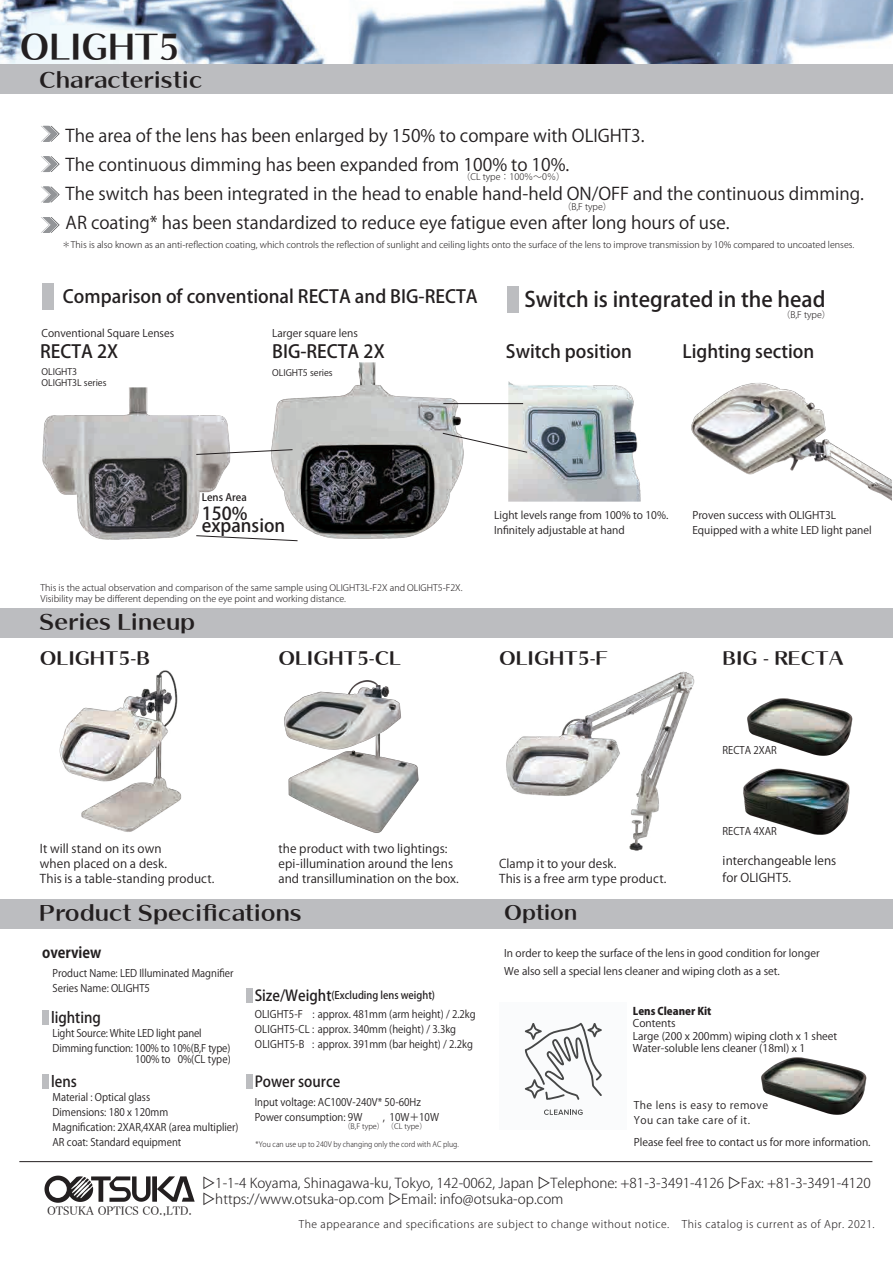
<style>
.page{position:relative;width:893px;height:1263px;background:#fff}
.page>*{position:absolute;margin:0;border:0;box-sizing:border-box;transform-origin:0 0}
.t1{font:34.5px "Kan 415 Typos Std";color:#231f20;scale:.93 1}
.t2{font:21px "Kan 415 Typos Std";color:#231f20}
.t3{font:500 21px "Koz Go Pro";color:#231f20}
.t4{font:19.5px "Kan 415 Typos Std";letter-spacing:-.01em;color:#231f20}
.t5{font:500 18px "Koz Go Pro";color:#231f20}
.t6{font:18px "Kan 415 Typos Std";color:#231f20}
.t7{font:500 17.85px "Koz Go Pro";color:#231f20}
.t8{font:17.4px/29.2px "Koz Go Pr 6 N";color:#231f20}
.t9{font:500 15px "Koz Go Pro";color:#231f20;scale:.93 1}
.t10{font:700 15px "Koz Go Pro";color:#231f20;scale:.93 1}
.t11{font:300 13.5px/16.2px "Koz Go Pr 6 N";color:#231f20}
.t12{font:12px/15px "Koz Go Pr 6 N";letter-spacing:.005em;color:#231f20}
.t13{font:11.1px "Hira Min Pro N W3";color:#231f20}
.t14{font:10.5px/15px "Koz Go Pr 6 N";color:#231f20;scale:.93 1}
.t15{font:10.5px/15px "Koz Go Pr 6 N";color:#231f20}
.t16{font:300 10.5px "Koz Go Pr 6 N";letter-spacing:.045em;color:#231f20}
.t17{font:10.5px/15px "Koz Go Pr 6 N";letter-spacing:.045em;color:#231f20}
.t18{font:500 10.5px "Koz Go Pro";color:#231f20;scale:.93 1}
.t19{font:800 10.5px "Koz Go Pr 6 N";color:#231f20}
.t20{font:500 10.2px "Koz Go Pro";color:#231f20}
.t21{font:300 9px/10.6px "Koz Go Pr 6 N";color:#231f20}
.t22{font:9px/10.5px "Koz Go Pr 6 N";color:#231f20}
.t23{font:300 7.5px "Koz Go Pr 6 N";color:#231f20;scale:.93 1}
.t24{font:300 7.5px "Koz Go Pr 6 N";color:#231f20}
.s1{color:#fff}
.s2{font-size:15px}
.s3{font-weight:400}
</style>
<div class="page">
<svg style="left:41px;top:126px;width:19px;height:16px"></svg>
<svg style="left:41px;top:156px;width:19px;height:16px"></svg>
<svg style="left:41px;top:187px;width:19px;height:15px"></svg>
<svg style="left:41px;top:217px;width:19px;height:16px"></svg>
<img style="left:0;top:0;width:893px;height:64px">
<div style="left:0;top:608px;width:893px;height:30px;background:#bcbdc0"></div>
<div style="left:0;top:899px;width:893px;height:30px;background:#bcbdc0"></div>
<div style="left:0;top:64px;width:893px;height:30px;background:#bcbdc0"></div>
<img style="left:42px;top:388px;width:188px;height:152px">
<img style="left:271px;top:362px;width:198px;height:180px">
<img style="left:508px;top:381px;width:133px;height:121px">
<hr style="left:443px;top:403px;width:80px;height:1px;background:#231f20">
<svg style="left:196px;top:449px;width:97px;height:6px"></svg>
<svg style="left:442px;top:433px;width:86px;height:20px"></svg>
<svg style="left:196px;top:535px;width:102px;height:6px"></svg>
<div style="left:42px;top:283px;width:12px;height:26px;background:#bcbdc0"></div>
<div style="left:507px;top:287px;width:11px;height:26px;background:#bcbdc0"></div>
<div style="left:499px;top:1002px;width:128px;height:128px;background:#fafbfc"></div>
<svg style="left:525px;top:1023px;width:77px;height:77px"></svg>
<svg style="left:544px;top:1109px;width:39px;height:6px"></svg>
<hr style="left:19px;top:1161px;width:853px;height:1px;background:#231f20">
<div style="left:42px;top:1010px;width:7px;height:15px;background:#bcbdc0"></div>
<div style="left:246px;top:988px;width:7px;height:14px;background:#bcbdc0"></div>
<div style="left:246px;top:1074px;width:7px;height:14px;background:#bcbdc0"></div>
<div style="left:42px;top:1074px;width:7px;height:14px;background:#bcbdc0"></div>
<svg style="left:44px;top:1175px;width:151px;height:28px"></svg>
<img style="left:691px;top:382px;width:201px;height:119px">
<img style="left:506px;top:671px;width:189px;height:180px">
<img style="left:284px;top:680px;width:135px;height:153px">
<img style="left:59px;top:670px;width:123px;height:162px">
<img style="left:747px;top:698px;width:106px;height:25px">
<img style="left:761px;top:1057px;width:106px;height:58px">
<img style="left:743px;top:723px;width:109px;height:112px">
<h1 class="t1" style="left:20px;top:28px;width:173px">OLIGHT5</h1>
<h2 class="t2" style="left:39px;top:68px;width:165px">Characteristic</h2>
<p class="t8" style="left:66px;top:121px;width:800px">The area of the lens has been enlarged by 150% to compare with OLIGHT3.<br>The continuous dimming has been expanded from 100% to 10%.<br>The switch has been integrated in the head to enable hand-held ON/OFF and the continuous dimming.<br>AR coating* has been standardized to reduce eye fatigue even after long hours of use.</p>
<p class="t21" style="left:461px;top:172px;width:105px">（CL type：100％～0％）</p>
<p class="t21" style="left:562px;top:202px;width:51px">（B,F type）</p>
<p class="t21" style="left:62px;top:239px;width:794px">＊This is also known as an anti-reflection coating, which controls the reflection of sunlight and ceiling lights onto the surface of the lens to improve transmission by 10% compared to uncoated lenses.</p>
<h3 class="t5" style="left:63px;top:285px;width:416px">Comparison of conventional RECTA and BIG-RECTA</h3>
<h3 class="t5" style="left:272px;top:340px;width:114px">BIG-RECTA 2X</h3>
<h3 class="t5" style="left:506px;top:340px;width:127px">Switch position</h3>
<h3 class="t5" style="left:682px;top:340px;width:133px">Lighting section</h3>
<h2 class="t3" style="left:525px;top:286px;width:302px">Switch is integrated in the head</h2>
<p class="t21" style="left:781px;top:310px;width:51px">（B,F type）</p>
<p class="t15" style="left:42px;top:325px;width:134px">Conventional Square Lenses</p>
<p class="t15" style="left:272px;top:325px;width:87px">Larger square lens</p>
<h3 class="t5" style="left:40px;top:340px;width:80px">RECTA 2X</h3>
<p class="t22" style="left:42px;top:367px;width:67px">OLIGHT3<br>OLIGHT3L series</p>
<p class="t22" style="left:272px;top:367px;width:62px">OLIGHT5 series</p>
<p class="t20" style="left:202px;top:491px;width:46px">Lens Area</p>
<h3 class="t7" style="left:202px;top:502px;width:47px">150%</h3>
<h3 class="t7" style="left:202px;top:514px;width:85px">expansion</h3>
<p class="t15" style="left:692px;top:507px;width:181px">Proven success with OLIGHT3L<br>Equipped with a white LED light panel</p>
<p class="t15" style="left:494px;top:508px;width:176px">Light levels range from 100% to 10%.<br>Infinitely adjustable at hand</p>
<p class="t21" style="left:41px;top:583px;width:423px">This is the actual observation and comparison of the same sample using OLIGHT3L-F2X and OLIGHT5-F2X.<br>Visibility may be different depending on the eye point and working distance.</p>
<h2 class="t2" style="left:39px;top:610px;width:158px">Series Lineup</h2>
<h3 class="t6" style="left:40px;top:648px;width:111px">OLIGHT5-B</h3>
<h3 class="t6" style="left:278px;top:648px;width:124px">OLIGHT5-CL</h3>
<h3 class="t6" style="left:499px;top:648px;width:110px">OLIGHT5-F</h3>
<h3 class="t6" style="left:723px;top:648px;width:123px">BIG - RECTA</h3>
<p class="t14" style="left:723px;top:742px;width:60px">RECTA 2XAR</p>
<p class="t12" style="left:40px;top:842px;width:176px">It will stand on its own<br>when placed on a desk.<br>This is a table-standing product.</p>
<p class="t12" style="left:278px;top:842px;width:182px">the product with two lightings: epi-illumination around the lens and transillumination on the box.</p>
<p class="t12" style="left:499px;top:857px;width:169px">Clamp it to your desk.<br>This is a free arm type product.</p>
<h2 class="t2" style="left:39px;top:901px;width:264px">Product Specifications</h2>
<h3 class="t4" style="left:504px;top:902px;width:75px">Option</h3>
<p class="t14" style="left:723px;top:823px;width:60px">RECTA 4XAR</p>
<p class="t12" style="left:723px;top:853px;width:115px;line-height:16.5px">interchangeable lens for OLIGHT5.</p>
<h3 class="t10" style="left:42px;top:943px;width:65px">overview</h3>
<p class="t14" style="left:53px;top:966px;width:196px">Product Name: LED Illuminated Magnifier<br>Series Name: OLIGHT5</p>
<h3 class="t9" style="left:51px;top:1008px;width:55px">lighting</h3>
<p class="t14" style="left:53px;top:1026px;width:193px">Light Source: White LED light panel<br>Dimming function: 100% to 10%(B,F type)</p>
<p class="t14" style="left:135px;top:1051px;width:104px">100% to <span class="s1">1</span>0%(CL type)</p>
<h3 class="t9" style="left:51px;top:1072px;width:29px">lens</h3>
<p class="t14" style="left:53px;top:1089px;width:201px">Material : Optical glass<br>Dimensions: 180 x 120mm<br>Magnification: 2XAR,4XAR (area multiplier)<br>AR coat: Standard equipment</p>
<p class="t18" style="left:255px;top:989px;width:196px"><span class="s2">Size/Weight</span>(Excluding lens weight)</p>
<p class="t14" style="left:255px;top:1007px;width:239px">OLIGHT5-F : approx. 481mm (arm height) / 2.2kg<br>OLIGHT5-CL : approx. 340mm (height) / 3.3kg<br>OLIGHT5-B : approx. 391mm (bar height) / 2.2kg</p>
<h3 class="t9" style="left:255px;top:1072px;width:94px">Power source</h3>
<p class="t14" style="left:255px;top:1095px;width:180px">Input voltage: AC100V-240V* 50-60Hz<br>Power consumption: 9W</p>
<p class="t14" style="left:383px;top:1110px;width:62px">, 10W＋10W</p>
<p class="t23" style="left:256px;top:1140px;width:220px">*You can use up to 240V by changing only the cord with AC plug.</p>
<p class="t24" style="left:343px;top:1122px;width:85px">（B,F type）（CL type）</p>
<p class="t15" style="left:504px;top:945px;width:317px;line-height:18px">In order to keep the surface of the lens in good condition for longer<br>We also sell a special lens cleaner and wiping cloth as a set.</p>
<p class="t19" style="left:633px;top:1005px;width:80px">Lens Cleaner Kit</p>
<p class="t15" style="left:633px;top:1017px;width:206px;line-height:12.6px">Contents<br>Large (200 x 200mm) wiping cloth x 1 sheet<br>Water-soluble lens cleaner (18ml) x 1</p>
<p class="t17" style="left:634px;top:1098px;width:136px">The lens is easy to remove<br>You can take care of it.</p>
<p class="t15" style="left:634px;top:1134px;width:238px">Please feel free to contact us for more information.</p>
<p class="t13" style="left:47px;top:1201px;width:147px">OTSUKA OPTICS CO.,LTD.</p>
<p class="t11" style="left:202px;top:1175px;width:670px"><span class="s3">▷</span>1-1-4 Koyama, Shinagawa-ku, Tokyo, 142-0062, Japan <span class="s3">▷</span>Telephone: +81-3-3491-4126 <span class="s3">▷</span>Fax: +81-3-3491-4120 <span class="s3">▷</span>https://www.otsuka-op.com <span class="s3">▷</span>Email: info@otsuka-op.com</p>
<p class="t16" style="left:299px;top:1218px;width:577px">The appearance and specifications are subject to change without notice. This catalog is current as of Apr. 2021.</p>
</div>
